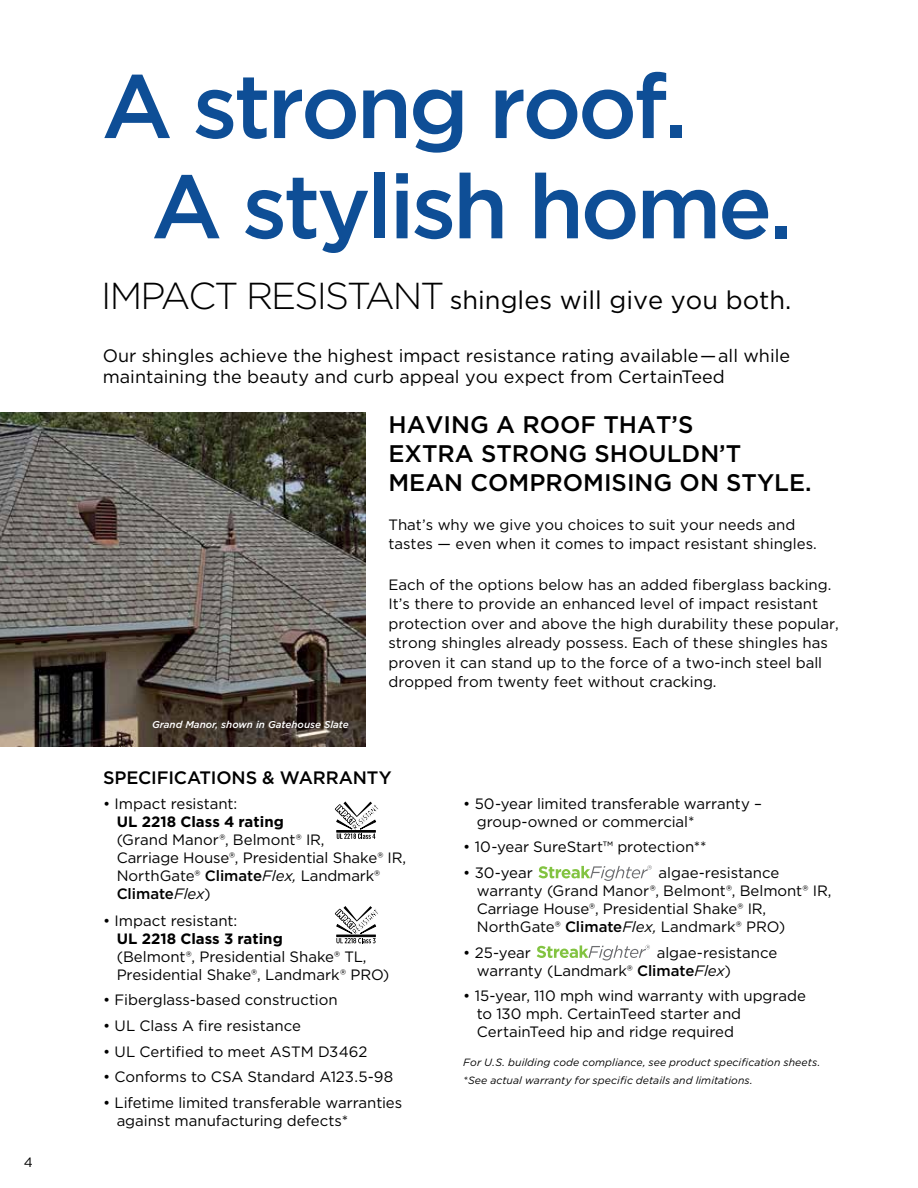
<style>
.page{position:relative;width:918px;height:1188px;background:#fff}
.page>*{position:absolute;margin:0;border:0;box-sizing:border-box;transform-origin:0 0}
.t1{font:500 90px/100.2px "Gotham";letter-spacing:-.04em;color:#0e4e96}
.t2{font:25.5px "Gotham";color:#000}
.t3{font:500 24px/28.8px "Gotham";color:#000}
.t4{font:18px/21px "Gotham";color:#000}
.t5{font:500 18px "Gotham";letter-spacing:-.01em;color:#000}
.t6{font:15px/18px "Gotham";color:#000}
.t7{font:700 15px "Gotham";color:#000}
.t8{font:13.5px "Gotham";color:#000}
.t9{font:italic 10.5px/18px "Gotham";letter-spacing:.005em;color:#000}
.t10{font:italic 500 9.9px "Gotham";color:#fff}
.s1{font-weight:300;font-size:37.5px}
.s2{font-weight:500}
.s3{font-style:italic}
</style>
<div class="page">
<svg style="left:538px;top:865px;width:114px;height:16px"></svg>
<svg style="left:537px;top:945px;width:113px;height:16px"></svg>
<img style="left:0;top:412px;width:365px;height:334px">
<svg style="left:335px;top:801px;width:43px;height:38px"></svg>
<svg style="left:335px;top:906px;width:43px;height:37px"></svg>
<p class="t8" style="left:24px;top:1153px;width:11px">4</p>
<h1 class="t1" style="left:151px;top:55px;width:643px;text-indent:-50px">A strong roof.<br>A stylish home.</h1>
<h2 class="t2" style="left:101px;top:283px;width:692px"><span class="s1">IMPACT RESISTANT</span> shingles will give you both.</h2>
<p class="t4" style="left:103px;top:345px;width:689px">Our shingles achieve the highest impact resistance rating available—all while maintaining the beauty and curb appeal you expect from CertainTeed</p>
<p class="t10" style="left:152px;top:718px;width:198px">Grand Manor, shown in Gatehouse Slate</p>
<h3 class="t3" style="left:388px;top:410px;width:425px">HAVING A ROOF THAT’S<br>EXTRA STRONG SHOULDN’T<br>MEAN COMPROMISING ON STYLE.</h3>
<p class="t6" style="left:388px;top:514px;width:430px;line-height:19.5px">That’s why we give you choices to suit your needs and tastes — even when it comes to impact resistant shingles.</p>
<p class="t6" style="left:388px;top:574px;width:452px;line-height:19.5px">Each of the options below has an added fiberglass backing.<br>It’s there to provide an enhanced level of impact resistant protection over and above the high durability these popular, strong shingles already possess. Each of these shingles has proven it can stand up to the force of a two-inch steel ball dropped from twenty feet without cracking.</p>
<p class="t5" style="left:103px;top:766px;width:290px">SPECIFICATIONS &amp; WARRANTY</p>
<p class="t6" style="left:103px;top:794px;width:136px">• Impact resistant:</p>
<p class="t7" style="left:117px;top:812px;width:169px">UL 2218 Class 4 rating</p>
<p class="t6" style="left:117px;top:830px;width:291px">(Grand Manor®, Belmont® IR,<br>Carriage House®, Presidential Shake® IR,<br>NorthGate® <span class="s2">Climate</span><span class="s3">Flex,</span> Landmark®<br><span class="s2">Climate</span><span class="s3">Flex</span>)</p>
<p class="t6" style="left:103px;top:911px;width:136px">• Impact resistant:</p>
<p class="t7" style="left:117px;top:929px;width:168px">UL 2218 Class 3 rating</p>
<p class="t6" style="left:117px;top:947px;width:274px">(Belmont®, Presidential Shake® TL,<br>Presidential Shake®, Landmark® PRO)</p>
<p class="t6" style="left:103px;top:991px;width:236px">• Fiberglass-based construction</p>
<p class="t6" style="left:103px;top:1016px;width:199px">• UL Class A fire resistance</p>
<p class="t6" style="left:103px;top:1042px;width:266px">• UL Certified to meet ASTM D3462</p>
<p class="t6" style="left:103px;top:1067px;width:292px">• Conforms to CSA Standard A123.5-98</p>
<p class="t6" style="left:117px;top:1093px;width:287px;text-indent:-14px">• Lifetime limited transferable warranties against manufacturing defects*</p>
<p class="t6" style="left:477px;top:794px;width:287px;text-indent:-14px">• 50-year limited transferable warranty – group-owned or commercial*</p>
<p class="t6" style="left:463px;top:838px;width:245px">• 10-year SureStart™ protection**</p>
<p class="t6" style="left:463px;top:863px;width:71px">• 30-year</p>
<p class="t6" style="left:477px;top:863px;width:356px;text-indent:182px">algae-resistance warranty (Grand Manor®, Belmont®, Belmont® IR, Carriage House®, Presidential Shake® IR, NorthGate® <span class="s2">Climate</span><span class="s3">Flex,</span> Landmark® PRO)</p>
<p class="t6" style="left:463px;top:943px;width:69px">• 25-year</p>
<p class="t6" style="left:477px;top:943px;width:302px;text-indent:180px">algae-resistance warranty (Landmark® <span class="s2">Climate</span><span class="s3">Flex</span>)</p>
<p class="t6" style="left:477px;top:986px;width:331px;text-indent:-14px">• 15-year, 110 mph wind warranty with upgrade to 130 mph. CertainTeed starter and<br>CertainTeed hip and ridge required</p>
<p class="t9" style="left:463px;top:1053px;width:359px">For U.S. building code compliance, see product specification sheets. *See actual warranty for specific details and limitations.</p>
</div>
